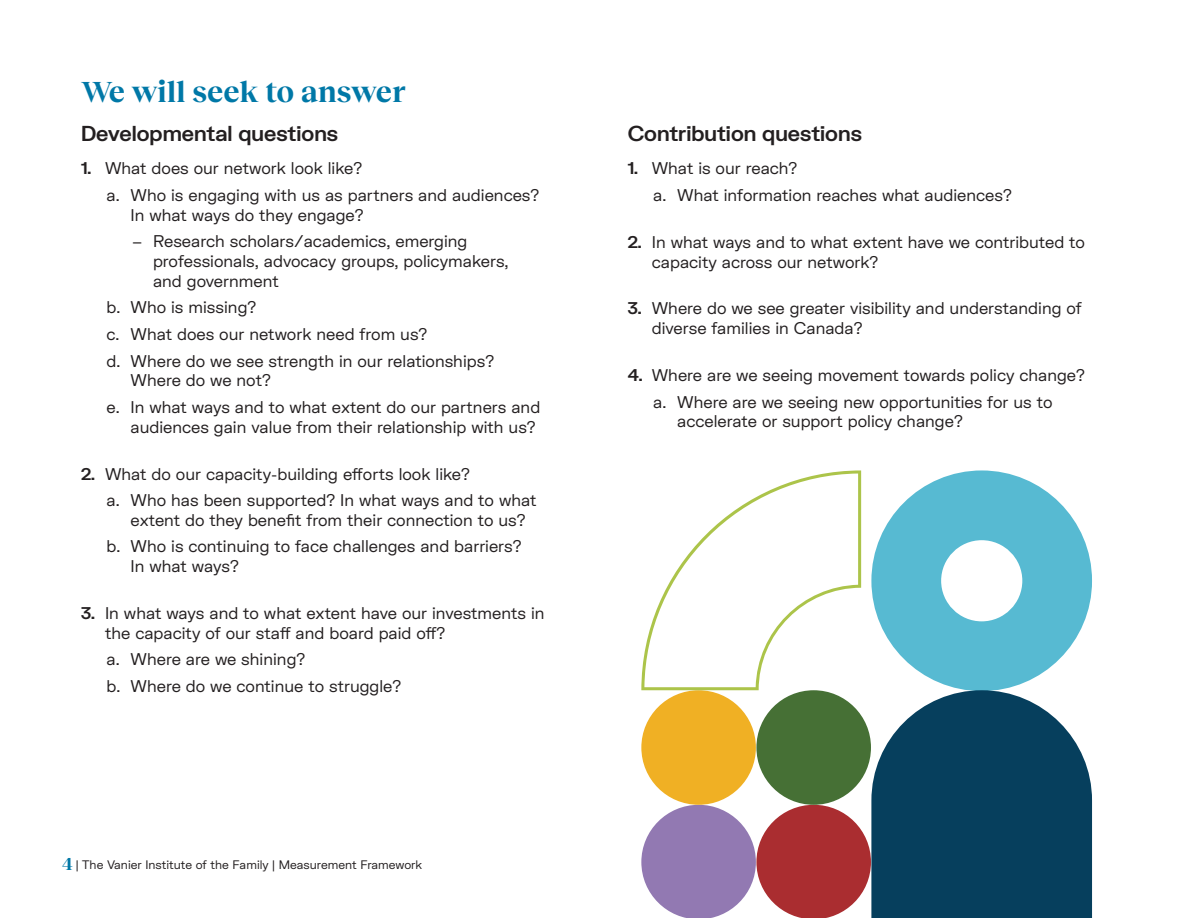
<style>
.page{position:relative;width:1188px;height:918px;background:#fff}
.page>*{position:absolute;margin:0;border:0;box-sizing:border-box;transform-origin:0 0}
.t1{font:700 30px "Reckless Neue";color:#0078a7}
.t2{font:700 21px "FK Grotesk";color:#231f20}
.t3{font:16.5px/26.5px "FK Grotesk";color:#231f20}
.t4{font:12px "FK Grotesk";color:#231f20}
.s1{font-weight:700}
.s2{font-family:"Reckless Neue";font-weight:700;font-size:18px;color:#0078a7}
</style>
<div class="page">
<svg style="left:871px;top:470px;width:221px;height:220px;fill:#57bad2"></svg>
<svg style="left:871px;top:690px;width:221px;height:228px;background:#20536e"></svg>
<div style="left:756px;top:690px;width:115px;height:115px;background:#467035;border-radius:50%"></div>
<svg style="left:641px;top:805px;width:230px;height:113px"></svg>
<div style="left:641px;top:690px;width:115px;height:115px;background:#f0b024;border-radius:50%"></div>
<svg style="left:641px;top:470px;width:220px;height:220px"></svg>
<h1 class="t1" style="left:81px;top:70px;width:326px">We will seek to answer</h1>
<p class="t2" style="left:81px;top:121px;width:259px">Developmental questions</p>
<p class="t3" style="left:107px;top:156px;width:434px;text-indent:-26px"><span class="s1">1.</span> What does our network look like?<br>a. Who is engaging with us as partners and audiences?</p>
<p class="t3" style="left:131px;top:202px;width:235px">In what ways do they engage?</p>
<p class="t3" style="left:153px;top:232px;width:357px;line-height:19.8px;text-indent:-21px">– Research scholars/academics, emerging professionals, advocacy groups, policymakers, and government</p>
<p class="t3" style="left:107px;top:295px;width:389px">b. Who is missing?<br>c. What does our network need from us?<br>d. Where do we see strength in our relationships?</p>
<p class="t3" style="left:107px;top:368px;width:435px;text-indent:24px">Where do we not?<br>e. In what ways and to what extent do our partners and</p>
<p class="t3" style="left:131px;top:414px;width:407px">audiences gain value from their relationship with us?</p>
<p class="t3" style="left:107px;top:461px;width:431px;text-indent:-26px"><span class="s1">2.</span> What do our capacity-building efforts look like?<br>a. Who has been supported? In what ways and to what</p>
<p class="t3" style="left:107px;top:507px;width:421px;text-align:right">extent do they benefit from their connection to us?<br>b. Who is continuing to face challenges and barriers?</p>
<p class="t3" style="left:131px;top:554px;width:110px">In what ways?</p>
<p class="t3" style="left:105px;top:604px;width:441px;line-height:19.8px;text-indent:-24px"><span class="s1">3.</span> In what ways and to what extent have our investments in the capacity of our staff and board paid off?</p>
<p class="t3" style="left:107px;top:647px;width:296px">a. Where are we shining?<br>b. Where do we continue to struggle?</p>
<p class="t4" style="left:62px;top:858px;width:362px"><span class="s2">4</span> | The Vanier Institute of the Family | Measurement Framework</p>
<p class="t2" style="left:628px;top:121px;width:236px">Contribution questions</p>
<p class="t3" style="left:653px;top:156px;width:360px;text-indent:-26px"><span class="s1">1.</span> What is our reach?<br>a. What information reaches what audiences?</p>
<p class="t3" style="left:652px;top:233px;width:435px;line-height:19.8px;text-indent:-24px"><span class="s1">2.</span> In what ways and to what extent have we contributed to capacity across our network?</p>
<p class="t3" style="left:652px;top:299px;width:432px;line-height:19.8px;text-indent:-24px"><span class="s1">3.</span> Where do we see greater visibility and understanding of diverse families in Canada?</p>
<p class="t3" style="left:628px;top:362px;width:459px;text-align:center"><span class="s1">4.</span> Where are we seeing movement towards policy change? a. Where are we seeing new opportunities for us to</p>
<p class="t3" style="left:677px;top:409px;width:287px">accelerate or support policy change?</p>
</div>
